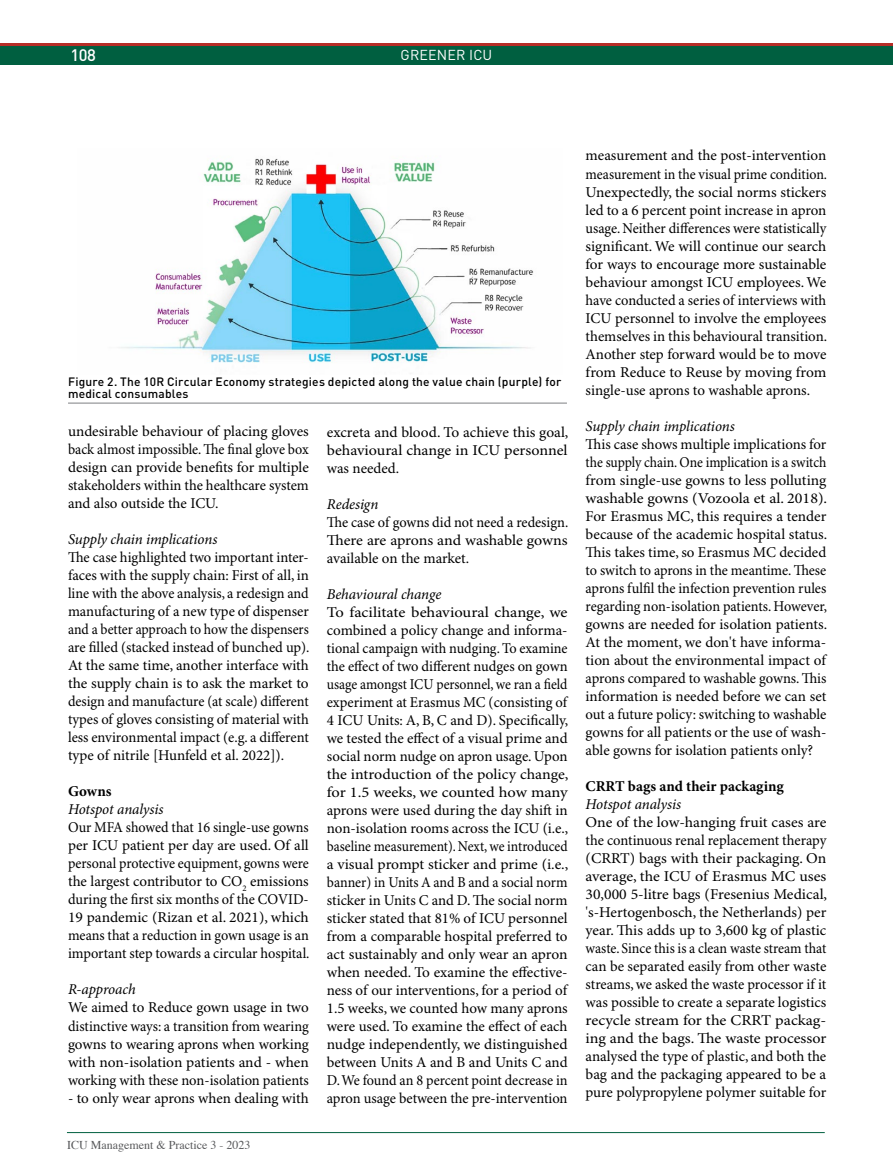
<style>
.page{position:relative;width:893px;height:1174px;background:#fff}
.page>*{position:absolute;margin:0;border:0;box-sizing:border-box;transform-origin:0 0}
.t1{font:500 16.5px "DIN Pro";color:#fff}
.t2{font:15px/18px "Minion Pro";letter-spacing:-.005em;color:#000;text-align:justify}
.t3{font:15px/18px "Minion Pro";letter-spacing:-.005em;color:#000;text-align:justify;scale:1.1 1}
.t4{font:15px/18px "Minion Pro";letter-spacing:-.005em;color:#000;text-align:justify;scale:1.05 1}
.t5{font:15px/18px "Minion Pro";letter-spacing:-.005em;color:#000;text-align:justify;scale:.94 1}
.t6{font:italic 15px "Minion Pro";letter-spacing:-.01em;color:#000}
.t7{font:15px/18px "Minion Pro";letter-spacing:-.005em;color:#000;text-align:justify;scale:.96 1}
.t8{font:700 15px "Minion Pro";color:#000}
.t9{font:14.25px "DIN Pro";letter-spacing:.01em;color:#fff}
.t10{font:500 12px/12px "DIN Pro";letter-spacing:.015em;color:#000}
.t11{font:12px "Times";color:#58595b}
</style>
<div class="page">
<div style="left:0;top:46px;width:893px;height:19px;background:#005f40"></div>
<hr style="left:0;top:44px;width:893px;height:2px;background:#b62d27">
<hr style="left:67px;top:1132px;width:758px;height:1px;background:#005f40">
<hr style="left:68px;top:403px;width:499px;height:1px;background:#7e8083">
<img style="left:120px;top:158px;width:414px;height:205px">
<p class="t1" style="left:71px;top:44px;width:27px">108</p>
<p class="t9" style="left:401px;top:45px;width:93px">GREENER ICU</p>
<p class="t10" style="left:68px;top:375px;width:495px">Figure 2. The 10R Circular Economy strategies depicted along the value chain (purple) for medical consumables</p>
<p class="t2" style="left:68px;top:423px;width:242px">undesirable behaviour of placing gloves back almost impossible. The final glove box design can provide benefits for multiple stakeholders within the healthcare system and also outside the ICU.</p>
<p class="t6" style="left:68px;top:529px;width:151px">Supply chain implications</p>
<p class="t2" style="left:68px;top:549px;width:243px">The case highlighted two important inter&shy;faces with the supply chain: First of all, in line with the above analysis, a redesign and manufacturing of a new type of dispenser and a better approach to how the dispensers are filled (stacked instead of bunched up).<br>At the same time, another interface with the supply chain is to ask the market to design and manufacture (at scale) different types of gloves consisting of material with less environmental impact (e.g. a different type of nitrile [Hunfeld et al. 2022]).</p>
<p class="t8" style="left:68px;top:781px;width:45px">Gowns</p>
<p class="t6" style="left:68px;top:799px;width:97px">Hotspot analysis</p>
<p class="t5" style="left:68px;top:819px;width:258px">Our MFA showed that 16 single-use gowns per ICU patient per day are used. Of all personal protective equipment, gowns were the largest contributor to CO<sub>2</sub> emissions during the first six months of the COVID-19 pandemic (Rizan et al. 2021), which means that a reduction in gown usage is an important step towards a circular hospital.</p>
<p class="t6" style="left:68px;top:979px;width:69px">R-approach</p>
<p class="t2" style="left:68px;top:999px;width:242px">We aimed to Reduce gown usage in two distinctive ways: a transition from wearing gowns to wearing aprons when working with non-isolation patients and - when working with these non-isolation patients</p>
<p class="t2" style="left:68px;top:1089px;width:242px">- to only wear aprons when dealing with</p>
<p class="t11" style="left:67px;top:1134px;width:185px">ICU Management &amp; Practice 3 - 2023</p>
<p class="t2" style="left:327px;top:423px;width:243px">excreta and blood. To achieve this goal, behavioural change in ICU personnel was needed.</p>
<p class="t6" style="left:327px;top:493px;width:53px">Redesign</p>
<p class="t7" style="left:327px;top:513px;width:253px">The case of gowns did not need a redesign.<br>There are aprons and washable gowns available on the market.</p>
<p class="t6" style="left:327px;top:583px;width:116px">Behavioural change</p>
<p class="t3" style="left:327px;top:603px;width:221px">To facilitate behavioural change, we combined a policy change and informa&shy;tional campaign with nudging. To examine the effect of two different nudges on gown usage amongst ICU personnel, we ran a field experiment at Erasmus MC (consisting of 4 ICU Units: A, B, C and D). Specifically, we tested the effect of a visual prime and social norm nudge on apron usage. Upon the introduction of the policy change, for 1.5 weeks, we counted how many aprons were used during the day shift in non-isolation rooms across the ICU (i.e., baseline measurement). Next, we introduced a visual prompt sticker and prime (i.e., banner) in Units A and B and a social norm sticker in Units C and D. The social norm sticker stated that 81% of ICU personnel from a comparable hospital preferred to act sustainably and only wear an apron when needed. To examine the effective&shy;ness of our interventions, for a period of 1.5 weeks, we counted how many aprons were used. To examine the effect of each nudge independently, we distinguished between Units A and B and Units C and D. We found an 8 percent point decrease in apron usage between the pre-intervention</p>
<p class="t2" style="left:586px;top:147px;width:243px">measurement and the post-intervention measurement in the visual prime condition.<br>Unexpectedly, the social norms stickers led to a 6 percent point increase in apron usage. Neither differences were statistically significant. We will continue our search for ways to encourage more sustainable behaviour amongst ICU employees. We have conducted a series of interviews with ICU personnel to involve the employees themselves in this behavioural transition.<br>Another step forward would be to move from Reduce to Reuse by moving from single-use aprons to washable aprons.</p>
<p class="t6" style="left:586px;top:415px;width:151px">Supply chain implications</p>
<p class="t2" style="left:586px;top:435px;width:243px">This case shows multiple implications for the supply chain. One implication is a switch from single-use gowns to less polluting washable gowns (Vozoola et al. 2018).<br>For Erasmus MC, this requires a tender because of the academic hospital status.<br>This takes time, so Erasmus MC decided to switch to aprons in the meantime. These aprons fulfil the infection prevention rules regarding non-isolation patients. However, gowns are needed for isolation patients.<br>At the moment, we don't have informa&shy;tion about the environmental impact of aprons compared to washable gowns. This information is needed before we can set out a future policy: switching to washable gowns for all patients or the use of wash&shy;able gowns for isolation patients only?</p>
<p class="t8" style="left:586px;top:775px;width:200px">CRRT bags and their packaging</p>
<p class="t6" style="left:586px;top:793px;width:97px">Hotspot analysis</p>
<p class="t4" style="left:586px;top:813px;width:232px">One of the low-hanging fruit cases are the continuous renal replacement therapy (CRRT) bags with their packaging. On average, the ICU of Erasmus MC uses 30,000 5-litre bags (Fresenius Medical, 's-Hertogenbosch, the Netherlands) per year. This adds up to 3,600 kg of plastic waste. Since this is a clean waste stream that can be separated easily from other waste streams, we asked the waste processor if it was possible to create a separate logistics recycle stream for the CRRT packag&shy;ing and the bags. The waste processor analysed the type of plastic, and both the bag and the packaging appeared to be a pure polypropylene polymer suitable for</p>
</div>
